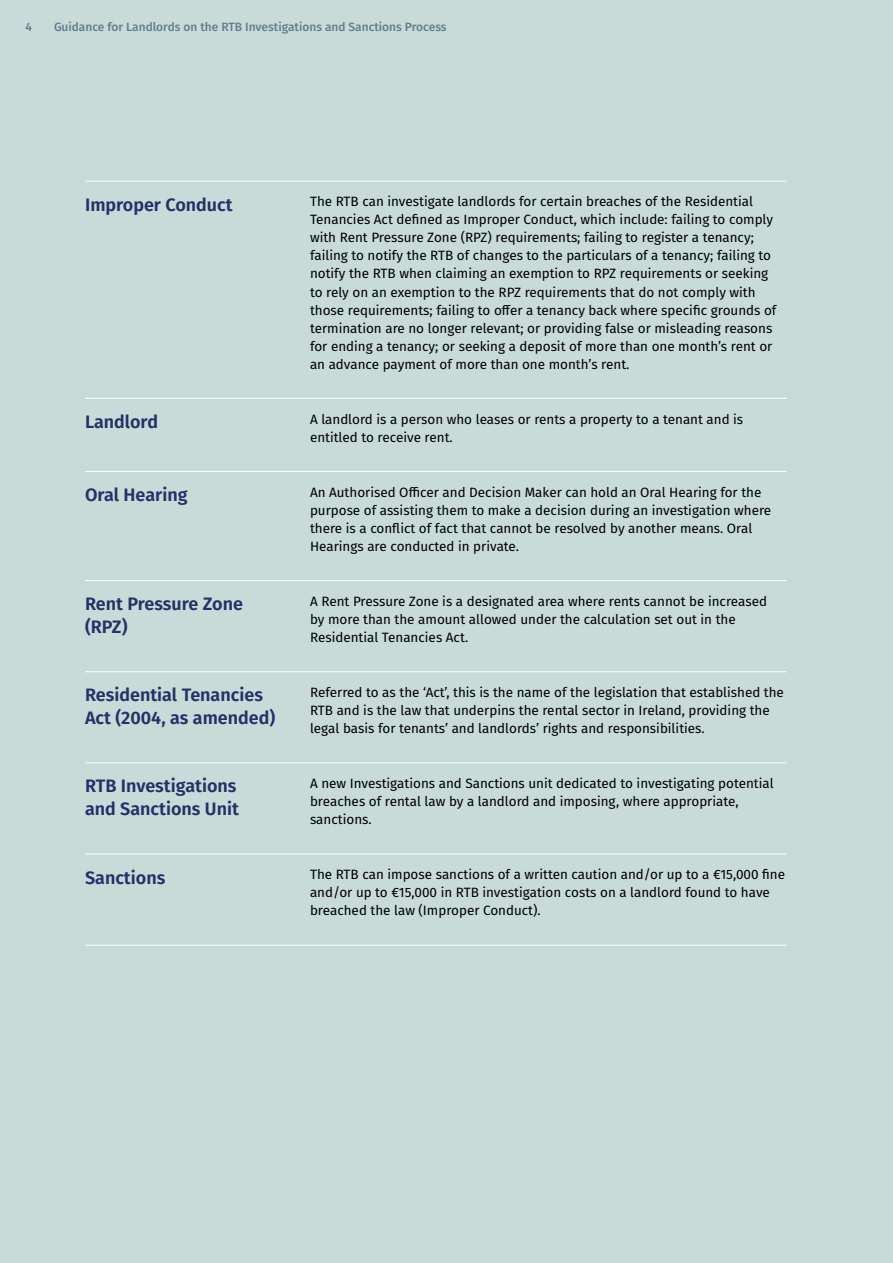
<style>
.page{position:relative;width:893px;height:1263px;background:#c8dbd8}
.page>*{position:absolute;margin:0;border:0;box-sizing:border-box;transform-origin:0 0}
.t1{font:600 18px/22.5px "Fira Sans";color:#233168}
.t2{font:13.5px/18px "Fira Sans";color:#000}
.t3{font:500 12px "Fira Sans";color:#627d8d}
</style>
<div class="page">
<hr style="left:85px;top:181px;width:225px;height:1px;background:#fff">
<hr style="left:310px;top:181px;width:477px;height:1px;background:#fff">
<hr style="left:85px;top:398px;width:225px;height:1px;background:#fff">
<hr style="left:310px;top:398px;width:477px;height:1px;background:#fff">
<hr style="left:85px;top:471px;width:225px;height:1px;background:#fff">
<hr style="left:310px;top:471px;width:477px;height:1px;background:#fff">
<hr style="left:85px;top:580px;width:225px;height:1px;background:#fff">
<hr style="left:310px;top:580px;width:477px;height:1px;background:#fff">
<hr style="left:85px;top:671px;width:225px;height:1px;background:#fff">
<hr style="left:310px;top:671px;width:477px;height:1px;background:#fff">
<hr style="left:85px;top:762px;width:225px;height:1px;background:#fff">
<hr style="left:310px;top:762px;width:477px;height:1px;background:#fff">
<hr style="left:85px;top:854px;width:225px;height:1px;background:#fff">
<hr style="left:310px;top:854px;width:477px;height:1px;background:#fff">
<hr style="left:85px;top:945px;width:225px;height:1px;background:#fff">
<hr style="left:310px;top:945px;width:477px;height:1px;background:#fff">
<p class="t3" style="left:26px;top:17px;width:8px">4</p>
<p class="t3" style="left:54px;top:17px;width:394px">Guidance for Landlords on the RTB Investigations and Sanctions Process</p>
<h4 class="t1" style="left:85px;top:192px;width:149px">Improper Conduct</h4>
<h4 class="t2" style="left:310px;top:192px;width:468px">The RTB can investigate landlords for certain breaches of the Residential Tenancies Act defined as Improper Conduct, which include: failing to comply with Rent Pressure Zone (RPZ) requirements; failing to register a tenancy; failing to notify the RTB of changes to the particulars of a tenancy; failing to notify the RTB when claiming an exemption to RPZ requirements or seeking to rely on an exemption to the RPZ requirements that do not comply with those requirements; failing to offer a tenancy back where specific grounds of termination are no longer relevant; or providing false or misleading reasons for ending a tenancy; or seeking a deposit of more than one month’s rent or an advance payment of more than one month’s rent.</h4>
<h4 class="t1" style="left:85px;top:409px;width:75px">Landlord</h4>
<h4 class="t2" style="left:310px;top:410px;width:435px">A landlord is a person who leases or rents a property to a tenant and is entitled to receive rent.</h4>
<h4 class="t1" style="left:85px;top:482px;width:104px">Oral Hearing</h4>
<h4 class="t2" style="left:310px;top:483px;width:463px">An Authorised Officer and Decision Maker can hold an Oral Hearing for the purpose of assisting them to make a decision during an investigation where there is a conflict of fact that cannot be resolved by another means. Oral Hearings are conducted in private.</h4>
<h4 class="t1" style="left:85px;top:592px;width:159px">Rent Pressure Zone (RPZ)</h4>
<h4 class="t2" style="left:310px;top:592px;width:459px">A Rent Pressure Zone is a designated area where rents cannot be increased by more than the amount allowed under the calculation set out in the<br>Residential Tenancies Act.</h4>
<h4 class="t1" style="left:85px;top:683px;width:192px">Residential Tenancies<br>Act (2004, as amended)</h4>
<h4 class="t2" style="left:310px;top:683px;width:475px">Referred to as the ‘Act’, this is the name of the legislation that established the<br>RTB and is the law that underpins the rental sector in Ireland, providing the legal basis for tenants’ and landlords’ rights and responsibilities.</h4>
<h4 class="t1" style="left:85px;top:774px;width:155px">RTB Investigations and Sanctions Unit</h4>
<h4 class="t2" style="left:310px;top:774px;width:465px">A new Investigations and Sanctions unit dedicated to investigating potential breaches of rental law by a landlord and imposing, where appropriate, sanctions.</h4>
<h4 class="t1" style="left:85px;top:865px;width:82px">Sanctions</h4>
<h4 class="t2" style="left:310px;top:865px;width:477px">The RTB can impose sanctions of a written caution and/or up to a €15,000 fine and/or up to €15,000 in RTB investigation costs on a landlord found to have breached the law (Improper Conduct).</h4>
</div>
